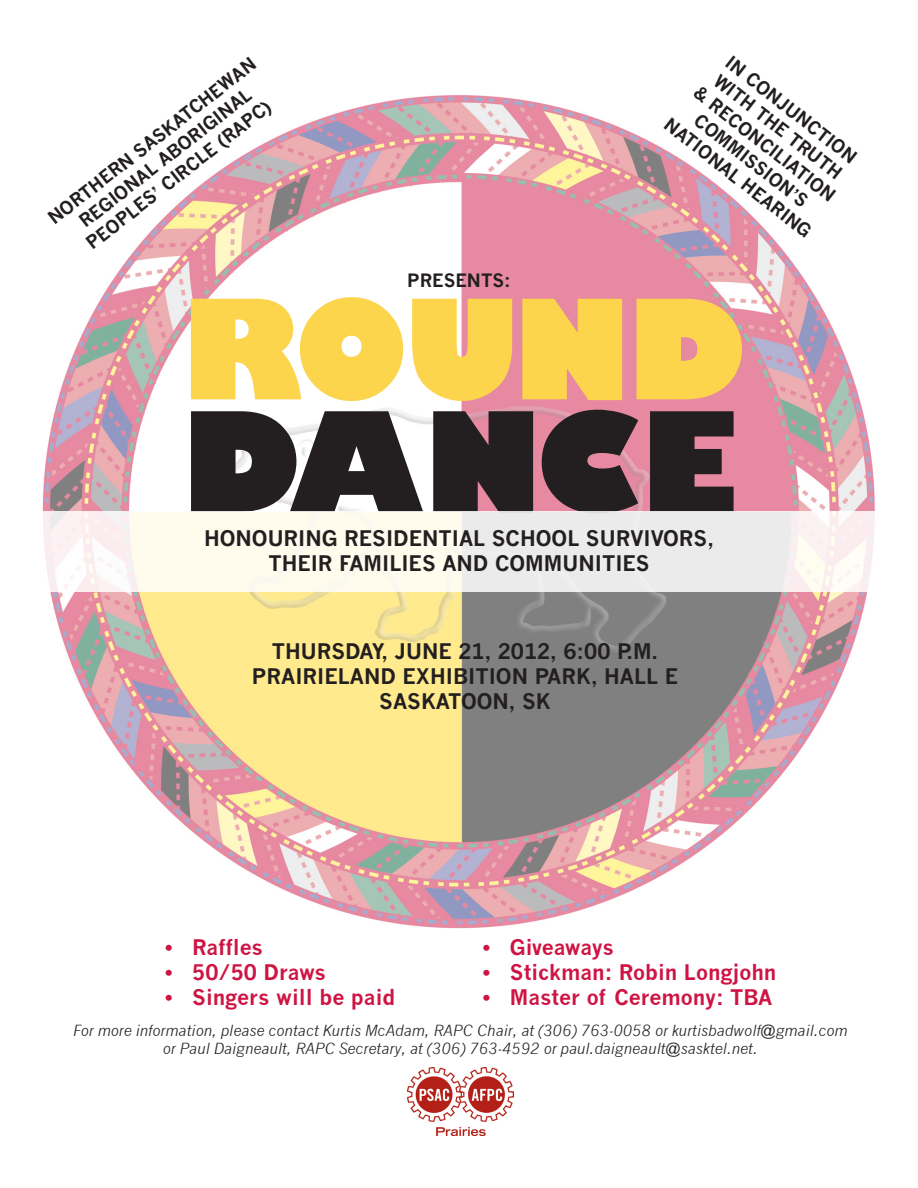
<style>
.page{position:relative;width:918px;height:1188px;background:#fff}
.page>*{position:absolute;margin:0;border:0;box-sizing:border-box;transform-origin:0 0}
.t1{font:800 135px "Gill Sans";letter-spacing:-.05em;color:#fcd54d}
.t2{font:800 135px "Gill Sans";letter-spacing:-.03em;color:#231f20}
.t3{font:700 21px/25.2px "News Gothic";color:#231f20;text-align:center}
.t4{font:700 21px "News Gothic";color:#ce1443}
.t5{font:700 21px "News Gothic";letter-spacing:-.025em;color:#ce1443}
.t6{font:700 18px/21.6px "News Gothic";color:#231f20;text-align:center}
.t7{font:italic 15px/18px "News Gothic";color:#231f20;text-align:center}
</style>
<div class="page">
<img style="left:42px;top:95px;width:833px;height:834px">
<svg style="left:42px;top:511px;width:833px;height:81px"></svg>
<img style="left:407px;top:1068px;width:106px;height:67px">
<div style="left:347px;top:925px;width:27px;height:22px;background:#fff"></div>
<div style="left:537px;top:925px;width:60px;height:8px;background:#fff"></div>
<p class="t6" style="left:43px;top:211px;width:260px;rotate:-38deg">NORTHERN SASKATCHEWAN</p>
<p class="t6" style="left:68px;top:219px;width:230px;rotate:-38deg">REGIONAL ABORIGINAL<br>PEOPLES’ CIRCLE (RAPC)</p>
<p class="t6" style="left:407px;top:269px;width:105px">PRESENTS:</p>
<p class="t6" style="left:729px;top:47px;width:176px;rotate:38deg">IN CONJUNCTION<br>WITH THE TRUTH &amp; RECONCILIATION</p>
<p class="t6" style="left:703px;top:109px;width:140px;rotate:38deg">COMMISSION’S</p>
<p class="t6" style="left:673px;top:113px;width:183px;rotate:38deg">NATIONAL HEARING</p>
<p class="t1" style="left:181px;top:265px;width:566px">ROUND</p>
<p class="t2" style="left:181px;top:378px;width:558px">DANCE</p>
<p class="t3" style="left:204px;top:525px;width:511px">HONOURING RESIDENTIAL SCHOOL SURVIVORS,<br>THEIR FAMILIES AND COMMUNITIES</p>
<p class="t3" style="left:272px;top:638px;width:388px">THURSDAY, JUNE 21, 2012, 6:00 P.M.</p>
<p class="t3" style="left:252px;top:663px;width:428px">PRAIRIELAND EXHIBITION PARK, HALL E</p>
<p class="t3" style="left:379px;top:689px;width:173px">SASKATOON, SK</p>
<p class="t4" style="left:165px;top:934px;width:99px">• Raffles</p>
<p class="t4" style="left:165px;top:959px;width:162px">• 50/50 Draws</p>
<p class="t4" style="left:165px;top:984px;width:232px">• Singers will be paid</p>
<p class="t5" style="left:483px;top:934px;width:132px">• Giveaways</p>
<p class="t4" style="left:483px;top:959px;width:295px">• Stickman: Robin Longjohn</p>
<p class="t4" style="left:483px;top:984px;width:291px">• Master of Ceremony: TBA</p>
<p class="t7" style="left:73px;top:1022px;width:776px">For more information, please contact Kurtis McAdam, RAPC Chair, at (306) 763-0058 or kurtisbadwolf@gmail.com or Paul Daigneault, RAPC Secretary, at (306) 763-4592 or paul.daigneault@sasktel.net.</p>
</div>
